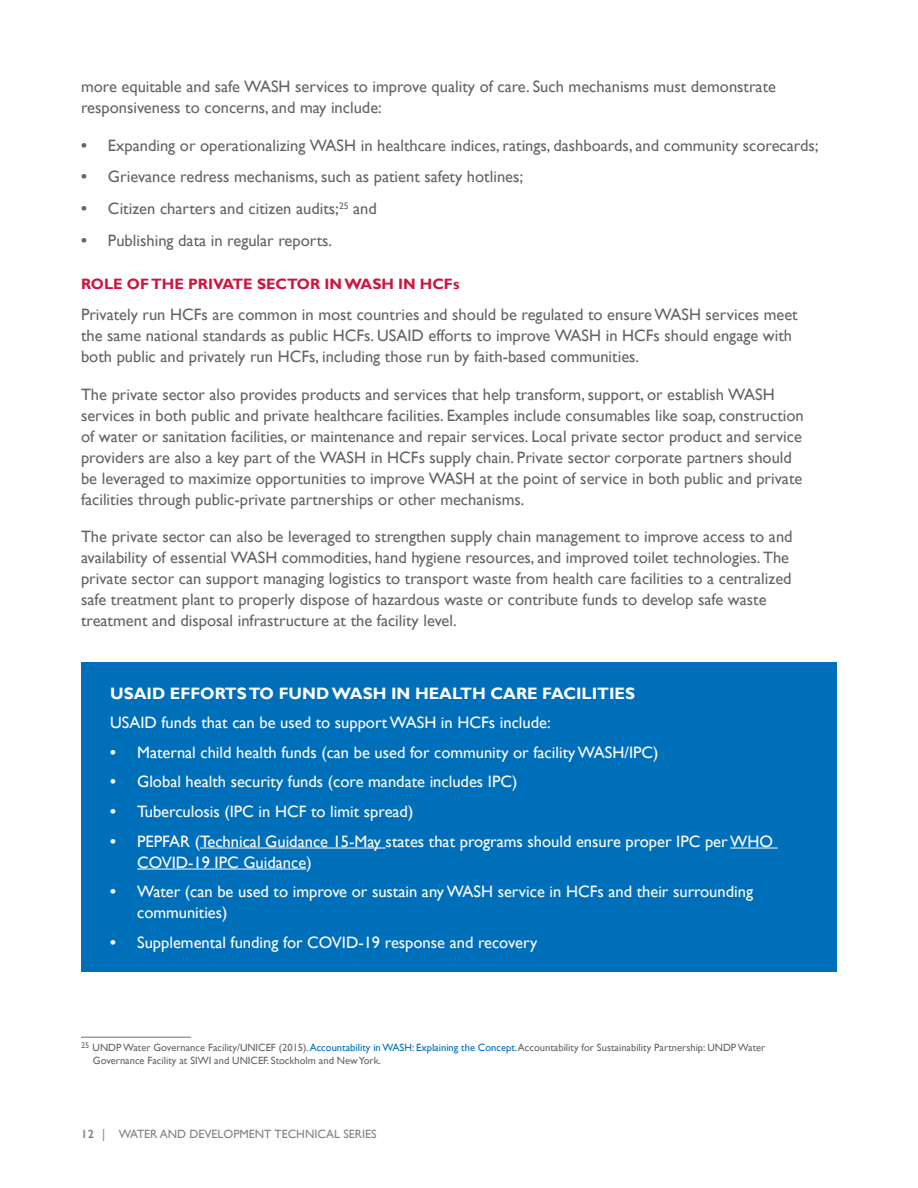
<style>
.page{position:relative;width:918px;height:1188px;background:#fff}
.page>*{position:absolute;margin:0;border:0;box-sizing:border-box;transform-origin:0 0}
.t1{font:16.5px/21px "Gill Sans";color:#686463}
.t2{font:16.5px/21px "Gill Sans";color:#fff}
.t3{font:700 16.5px "Gill Sans";color:#fff}
.t4{font:700 15px "Gill Sans";color:#cd163f}
.t5{font:12px "Gill Sans";color:#808285}
.t6{font:10.5px/13.5px "Gill Sans";color:#686463}
.s1{font-weight:700}
.s2{color:#006fb9}
.s3{font-weight:600}
.s4{font-family:"Gill Sans Std"}
</style>
<div class="page">
<div style="left:81px;top:662px;width:756px;height:310px;background:#006fb9"></div>
<hr style="left:81px;top:1037px;width:110px;height:1px;background:#6d6e71">
<hr style="left:137px;top:869px;width:169px;height:1px;background:#fff">
<hr style="left:730px;top:848px;width:48px;height:1px;background:#fff">
<hr style="left:200px;top:848px;width:186px;height:1px;background:#fff">
<p class="t1" style="left:81px;top:77px;width:697px">more equitable and safe WASH services to improve quality of care. Such mechanisms must demonstrate responsiveness to concerns, and may include:</p>
<p class="t1" style="left:81px;top:135px;width:739px"><span class="s1">•</span> Expanding or operationalizing WASH in healthcare indices, ratings, dashboards, and community scorecards;</p>
<p class="t1" style="left:81px;top:167px;width:444px"><span class="s1">•</span> Grievance redress mechanisms, such as patient safety hotlines;</p>
<p class="t1" style="left:81px;top:198px;width:297px"><span class="s1">•</span> Citizen charters and citizen audits;<sup>25</sup> and</p>
<p class="t1" style="left:81px;top:230px;width:253px"><span class="s1">•</span> Publishing data in regular reports.</p>
<p class="t4" style="left:81px;top:275px;width:380px">ROLE OF THE PRIVATE SECTOR IN WASH IN HCFs</p>
<p class="t1" style="left:81px;top:305px;width:718px">Privately run HCFs are common in most countries and should be regulated to ensure WASH services meet the same national standards as public HCFs. USAID efforts to improve WASH in HCFs should engage with both public and privately run HCFs, including those run by faith-based communities.</p>
<p class="t1" style="left:81px;top:384px;width:724px">The private sector also provides products and services that help transform, support, or establish WASH services in both public and private healthcare facilities. Examples include consumables like soap, construction of water or sanitation facilities, or maintenance and repair services. Local private sector product and service providers are also a key part of the WASH in HCFs supply chain. Private sector corporate partners should be leveraged to maximize opportunities to improve WASH at the point of service in both public and private facilities through public-private partnerships or other mechanisms.</p>
<p class="t1" style="left:81px;top:526px;width:713px">The private sector can also be leveraged to strengthen supply chain management to improve access to and availability of essential WASH commodities, hand hygiene resources, and improved toilet technologies. The private sector can support managing logistics to transport waste from health care facilities to a centralized safe treatment plant to properly dispose of hazardous waste or contribute funds to develop safe waste treatment and disposal infrastructure at the facility level.</p>
<p class="t3" style="left:110px;top:683px;width:526px">USAID EFFORTS TO FUND WASH IN HEALTH CARE FACILITIES</p>
<p class="t2" style="left:110px;top:712px;width:442px">USAID funds that can be used to support WASH in HCFs include:</p>
<p class="t2" style="left:110px;top:742px;width:550px"><span class="s1">•</span> Maternal child health funds (can be used for community or facility WASH/IPC)</p>
<p class="t2" style="left:110px;top:772px;width:409px"><span class="s1">•</span> Global health security funds (core mandate includes IPC)</p>
<p class="t2" style="left:110px;top:801px;width:305px"><span class="s1">•</span> Tuberculosis (IPC in HCF to limit spread)</p>
<p class="t2" style="left:137px;top:831px;width:637px;text-indent:-27px"><span class="s1">•</span> PEPFAR (Technical Guidance 15-May states that programs should ensure proper IPC per WHO<br>COVID-19 IPC Guidance)</p>
<p class="t2" style="left:137px;top:882px;width:617px;text-indent:-27px"><span class="s1">•</span> Water (can be used to improve or sustain any WASH service in HCFs and their surrounding communities)</p>
<p class="t2" style="left:110px;top:932px;width:429px"><span class="s1">•</span> Supplemental funding for COVID-19 response and recovery</p>
<p class="t6" style="left:93px;top:1041px;width:674px;text-indent:-12px"><sup>25</sup> UNDP Water Governance Facility/UNICEF (2015).<span class="s2">Accountability in WASH: Explaining the Concept</span>.Accountability for Sustainability Partnership: UNDP Water<br>Governance Facility at SIWI and UNICEF. Stockholm and New York.</p>
<p class="t5" style="left:81px;top:1127px;width:297px"><span class="s3">12</span> <span class="s4">|</span> WATER AND DEVELOPMENT TECHNICAL SERIES</p>
</div>
